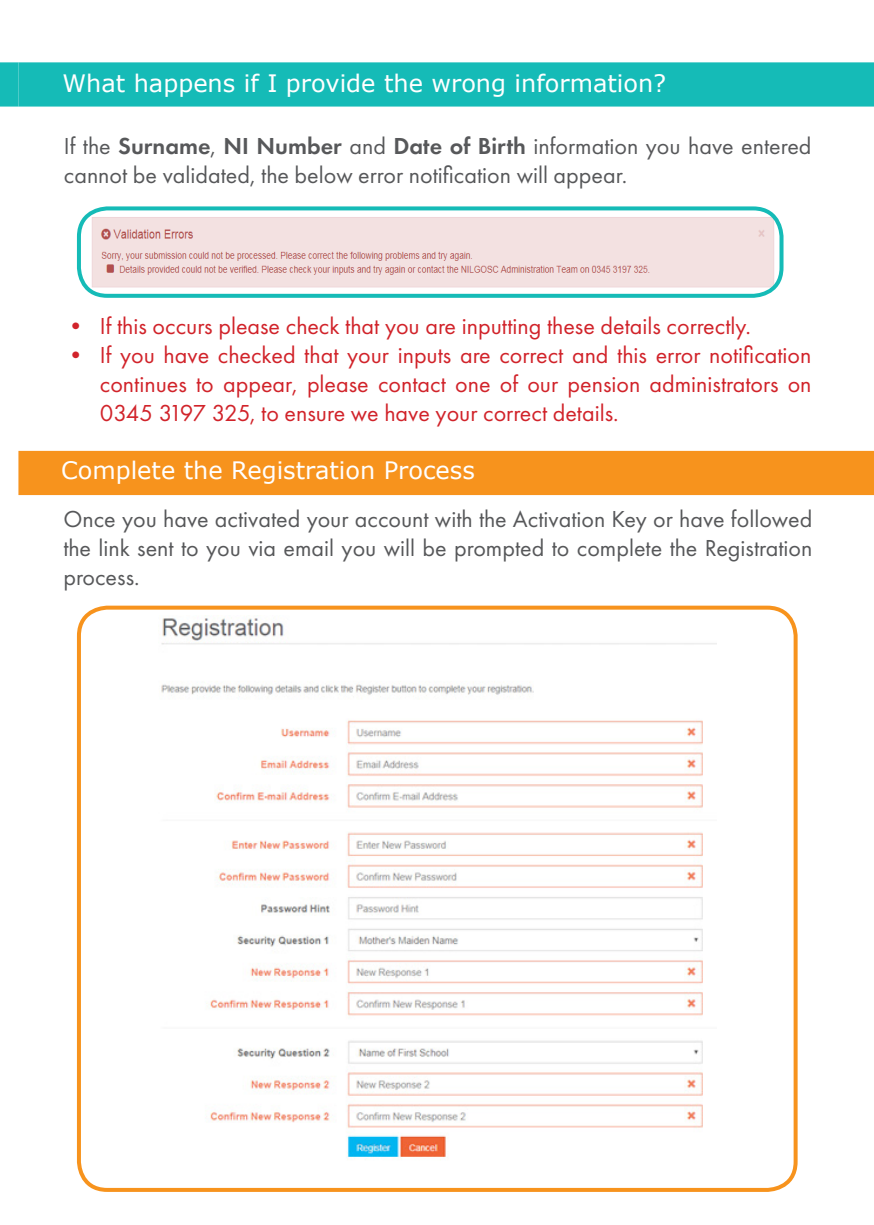
<style>
.page{position:relative;width:874px;height:1225px;background:#fff}
.page>*{position:absolute;margin:0;border:0;box-sizing:border-box;transform-origin:0 0}
.t1{font:24px/28.8px "Futura PT";color:#57585a;text-align:justify}
.t2{font:24px/28.8px "Futura PT";color:#d1232a;text-align:justify}
.t3{font:24px "Verdana";color:#fff}
.s1{font-weight:600}
</style>
<div class="page">
<div style="left:0;top:62px;width:873px;height:45px;background:#15bbb7"></div>
<div style="left:77px;top:605px;width:720px;height:586px;border:4px solid #f7931d;border-radius:28px"></div>
<img style="left:161px;top:618px;width:555px;height:542px">
<div style="left:18px;top:451px;width:855px;height:44px;background:#f7931d"></div>
<img style="left:85px;top:211px;width:696px;height:82px">
<div style="left:77px;top:206px;width:706px;height:92px;border:4px solid #15bbb7;border-radius:28px"></div>
<p class="t3" style="left:62px;top:67px;width:605px">What happens if I provide the wrong information?</p>
<p class="t1" style="left:64px;top:131px;width:748px">If the <span class="s1">Surname</span>, <span class="s1">NI Number</span> and <span class="s1">Date of Birth</span> information you have entered cannot be validated, the below error notification will appear.</p>
<p class="t2" style="left:64px;top:311px;width:688px">• If this occurs please check that you are inputting these details correctly.</p>
<p class="t2" style="left:100px;top:340px;width:712px;text-indent:-36px">• If you have checked that your inputs are correct and this error notification continues to appear, please contact one of our pension administrators on 0345 3197 325, to ensure we have your correct details.</p>
<p class="t3" style="left:61px;top:454px;width:415px">Complete the Registration Process</p>
<p class="t1" style="left:63px;top:504px;width:750px">Once you have activated your account with the Activation Key or have followed the link sent to you via email you will be prompted to complete the Registration process.</p>
</div>
